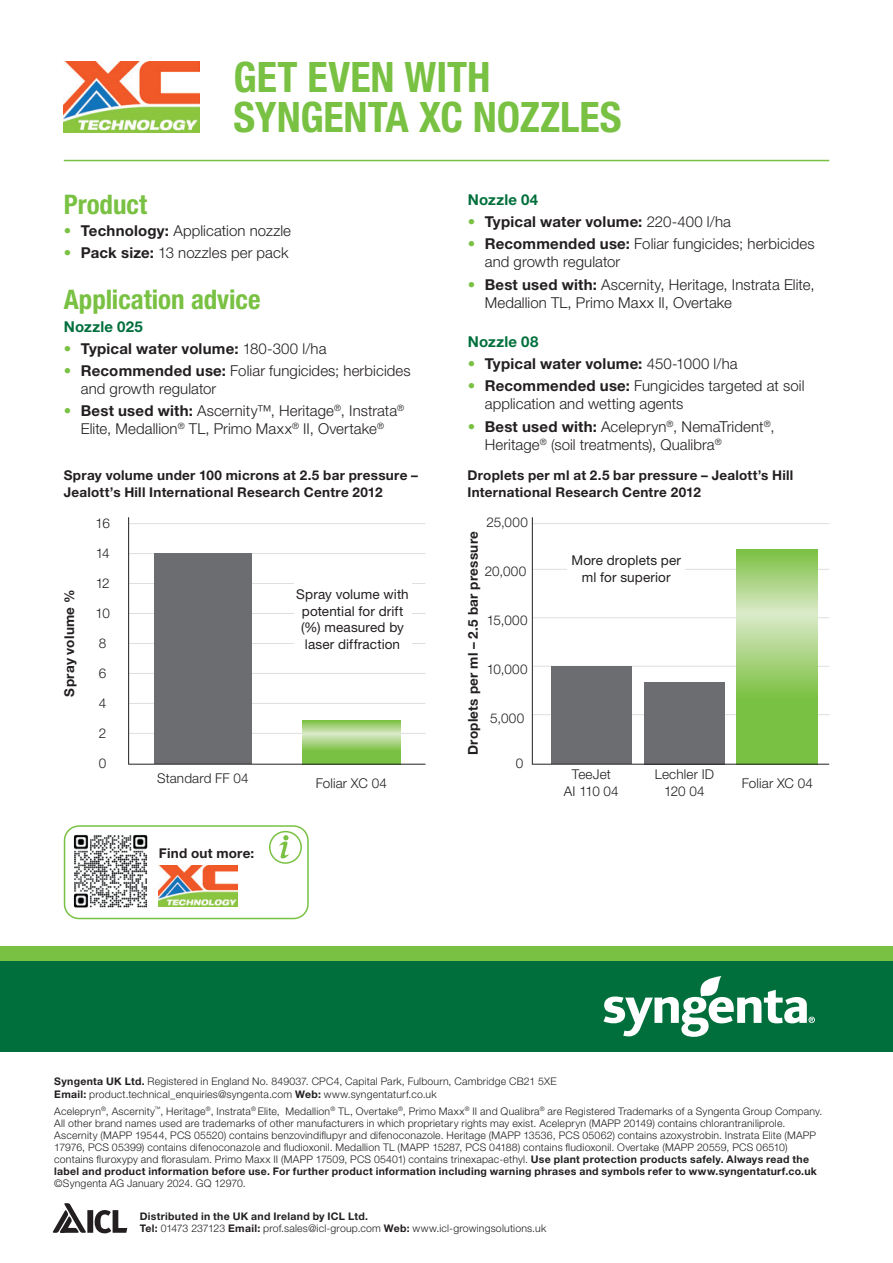
<style>
.page{position:relative;width:893px;height:1263px;background:#fff}
.page>*{position:absolute;margin:0;border:0;box-sizing:border-box;transform-origin:0 0}
.t1{font:700 condensed 42px/40.5px "Helvetica Neue LT Std";letter-spacing:-.005em;color:#79c142}
.t2{font:700 condensed 27px "Helvetica Neue LT Std";letter-spacing:-.005em;color:#79c142}
.t3{font:300 15px/18px "Helvetica Neue LT Std";letter-spacing:.005em;color:#231f20}
.t4{font:700 15px "Helvetica Neue LT Std";letter-spacing:.015em;color:#231f20}
.t5{font:700 15px "Helvetica Neue LT Std";letter-spacing:.015em;color:#006f3c}
.t6{font:700 13.5px/16.5px "Helvetica Neue LT Std";letter-spacing:.02em;color:#231f20}
.t7{font:300 13.5px/16.5px "Helvetica Neue LT Std";letter-spacing:.01em;color:#231f20;text-align:center}
.t8{font:13.5px/16.5px "Helvetica Neue LT Std";letter-spacing:.01em;color:#231f20;text-align:center}
.t9{font:300 10.5px/12px "Helvetica Neue LT Std";letter-spacing:.02em;color:#231f20}
.s1{font-weight:700;color:#79c142}
.s2{font-weight:700}
.s3{color:#79c142}
.s4{font-weight:300}
</style>
<div class="page">
<div style="left:0;top:961px;width:893px;height:91px;background:#006f3c"></div>
<div style="left:0;top:946px;width:893px;height:15px;background:#79c142"></div>
<svg style="left:603px;top:976px;width:212px;height:61px"></svg>
<svg style="left:53px;top:1203px;width:33px;height:30px"></svg>
<div style="left:87px;top:1210px;width:6px;height:23px;background:#231f20"></div>
<svg style="left:95px;top:1210px;width:32px;height:23px"></svg>
<hr style="left:64px;top:160px;width:765px;height:1px;background:#79c142">
<img style="left:64px;top:62px;width:136px;height:70px">
<hr style="left:129px;top:523px;width:296px;height:1px;background:#231f20">
<hr style="left:532px;top:523px;width:297px;height:1px;background:#231f20">
<hr style="left:129px;top:553px;width:296px;height:1px;background:#231f20">
<hr style="left:532px;top:569px;width:297px;height:1px;background:#231f20">
<hr style="left:532px;top:617px;width:297px;height:1px;background:#231f20">
<hr style="left:532px;top:666px;width:297px;height:1px;background:#231f20">
<hr style="left:532px;top:714px;width:297px;height:1px;background:#231f20">
<hr style="left:129px;top:583px;width:296px;height:1px;background:#231f20">
<hr style="left:129px;top:613px;width:296px;height:1px;background:#231f20">
<hr style="left:129px;top:643px;width:296px;height:1px;background:#231f20">
<hr style="left:129px;top:673px;width:296px;height:1px;background:#231f20">
<hr style="left:129px;top:703px;width:296px;height:1px;background:#231f20">
<hr style="left:129px;top:733px;width:296px;height:1px;background:#231f20">
<hr style="left:128px;top:517px;width:1px;height:247px;background:#231f20">
<hr style="left:532px;top:517px;width:1px;height:247px;background:#231f20">
<div style="left:154px;top:553px;width:98px;height:211px;background:#6c6d70"></div>
<div style="left:551px;top:666px;width:81px;height:98px;background:#6c6d70"></div>
<div style="left:644px;top:682px;width:81px;height:82px;background:#6c6d70"></div>
<svg style="left:302px;top:720px;width:98px;height:44px;background:#9acd70"></svg>
<svg style="left:737px;top:550px;width:81px;height:214px;background:#9bce70"></svg>
<hr style="left:129px;top:764px;width:296px;height:1px;background:#231f20">
<hr style="left:532px;top:764px;width:297px;height:1px;background:#231f20">
<div style="left:294px;top:577px;width:117px;height:80px;background:#fff"></div>
<div style="left:567px;top:551px;width:118px;height:44px;background:#fff"></div>
<img style="left:67px;top:828px;width:81px;height:87px">
<svg style="left:269px;top:831px;width:33px;height:33px"></svg>
<div style="left:64px;top:825px;width:245px;height:94px;border:2px solid #79c142;border-radius:14px"></div>
<img style="left:159px;top:865px;width:79px;height:41px">
<h1 class="t1" style="left:234px;top:56px;width:390px">GET EVEN WITH<br>SYNGENTA XC NOZZLES</h1>
<h2 class="t2" style="left:64px;top:188px;width:85px">Product</h2>
<h3 class="t3" style="left:64px;top:221px;width:229px"><span class="s1">•</span> <span class="s2">Technology:</span> Application nozzle</h3>
<h3 class="t3" style="left:64px;top:243px;width:226px"><span class="s1">•</span> <span class="s2">Pack size:</span> 13 nozzles per pack</h3>
<h2 class="t2" style="left:64px;top:283px;width:198px">Application advice</h2>
<h3 class="t5" style="left:64px;top:317px;width:81px">Nozzle 025</h3>
<h3 class="t4" style="left:64px;top:339px;width:264px"><span class="s3">•</span> Typical water volume: <span class="s4">180-300 l/ha</span></h3>
<h3 class="t3" style="left:81px;top:361px;width:331px;text-indent:-17px"><span class="s1">•</span> <span class="s2">Recommended use:</span> Foliar fungicides; herbicides and growth regulator</h3>
<h3 class="t3" style="left:64px;top:402px;width:342px;text-align:center"><span class="s1">•</span> <span class="s2">Best used with:</span> Ascernity™, Heritage<sup>®</sup>, Instrata<sup>®<br></sup>Elite, Medallion<sup>®</sup> TL, Primo Maxx<sup>®</sup> II, Overtake<sup>®</sup></h3>
<h3 class="t5" style="left:468px;top:190px;width:72px">Nozzle 04</h3>
<h3 class="t4" style="left:468px;top:213px;width:265px"><span class="s3">•</span> Typical water volume: <span class="s4">220-400 l/ha</span></h3>
<h3 class="t3" style="left:485px;top:235px;width:331px;text-indent:-17px"><span class="s1">•</span> <span class="s2">Recommended use:</span> Foliar fungicides; herbicides and growth regulator</h3>
<h3 class="t3" style="left:485px;top:275px;width:331px;text-indent:-17px"><span class="s1">•</span> <span class="s2">Best used with:</span> Ascernity, Heritage, Instrata Elite,<br>Medallion TL, Primo Maxx II, Overtake</h3>
<h3 class="t5" style="left:468px;top:332px;width:72px">Nozzle 08</h3>
<h3 class="t4" style="left:468px;top:355px;width:271px"><span class="s3">•</span> Typical water volume: <span class="s4">450-1000 l/ha</span></h3>
<h3 class="t3" style="left:485px;top:377px;width:321px;text-indent:-17px"><span class="s1">•</span> <span class="s2">Recommended use:</span> Fungicides targeted at soil application and wetting agents</h3>
<h3 class="t3" style="left:485px;top:417px;width:291px;text-indent:-17px"><span class="s1">•</span> <span class="s2">Best used with:</span> Acelepryn<sup>®</sup>, NemaTrident<sup>®</sup>,<br>Heritage<sup>®</sup> (soil treatments), Qualibra<sup>®</sup></h3>
<p class="t6" style="left:64px;top:467px;width:356px">Spray volume under 100 microns at 2.5 bar pressure –<br>Jealott’s Hill International Research Centre 2012</p>
<p class="t6" style="left:467px;top:467px;width:327px">Droplets per ml at 2.5 bar pressure – Jealott’s Hill<br>International Research Centre 2012</p>
<p class="t6" style="left:61px;top:696px;width:108px;rotate:-90deg">Spray volume %</p>
<p class="t7" style="left:96px;top:515px;width:16px">16</p>
<p class="t7" style="left:487px;top:514px;width:43px">25,000</p>
<p class="t7" style="left:96px;top:545px;width:16px">14</p>
<p class="t7" style="left:485px;top:563px;width:43px">20,000</p>
<p class="t7" style="left:487px;top:612px;width:42px">15,000</p>
<p class="t7" style="left:487px;top:661px;width:42px">10,000</p>
<p class="t7" style="left:490px;top:710px;width:36px">5,000</p>
<p class="t6" style="left:464px;top:755px;width:225px;rotate:-90deg">Droplets per ml – 2.5 bar pressure</p>
<p class="t8" style="left:571px;top:552px;width:111px">More droplets per ml for superior</p>
<p class="t7" style="left:96px;top:575px;width:16px">12</p>
<p class="t7" style="left:96px;top:605px;width:16px">10</p>
<p class="t7" style="left:99px;top:635px;width:9px">8</p>
<p class="t7" style="left:99px;top:665px;width:9px">6</p>
<p class="t7" style="left:99px;top:695px;width:9px">4</p>
<p class="t7" style="left:99px;top:725px;width:9px">2</p>
<p class="t7" style="left:99px;top:755px;width:9px">0</p>
<p class="t7" style="left:516px;top:755px;width:9px">0</p>
<p class="t8" style="left:296px;top:586px;width:114px">Spray volume with potential for drift (%) measured by laser diffraction</p>
<p class="t7" style="left:157px;top:770px;width:93px">Standard FF 04</p>
<p class="t7" style="left:564px;top:766px;width:56px">TeeJet<br>AI 110 04</p>
<p class="t7" style="left:655px;top:766px;width:61px">Lechler ID<br>120 04</p>
<p class="t7" style="left:316px;top:774px;width:73px">Foliar XC 04</p>
<p class="t7" style="left:742px;top:774px;width:73px">Foliar XC 04</p>
<p class="t6" style="left:159px;top:844px;width:97px">Find out more:</p>
<p class="t9" style="left:54px;top:1074px;width:504px;line-height:13.5px"><span class="s2">Syngenta UK Ltd.</span> Registered in England No. 849037. CPC4, Capital Park, Fulbourn, Cambridge CB21 5XE<br><span class="s2">Email:</span> product.technical_enquiries@syngenta.com <span class="s2">Web:</span> www.syngentaturf.co.uk</p>
<p class="t9" style="left:54px;top:1104px;width:770px">Acelepryn<sup>®</sup>, Ascernity<sup>™</sup>, Heritage<sup>®</sup>, Instrata<sup>®</sup> Elite, Medallion<sup>®</sup> TL, Overtake<sup>®</sup>, Primo Maxx<sup>®</sup> II and Qualibra<sup>®</sup> are Registered Trademarks of a Syngenta Group Company.<br>All other brand names used are trademarks of other manufacturers in which proprietary rights may exist. Acelepryn (MAPP 20149) contains chlorantraniliprole.<br>Ascernity (MAPP 19544, PCS 05520) contains benzovindiflupyr and difenoconazole. Heritage (MAPP 13536, PCS 05062) contains azoxystrobin. Instrata Elite (MAPP 17976, PCS 05399) contains difenoconazole and fludioxonil. Medallion TL (MAPP 15287, PCS 04188) contains fludioxonil. Overtake (MAPP 20559, PCS 06510) contains fluroxypy and florasulam. Primo Maxx II (MAPP 17509, PCS 05401) contains trinexapac-ethyl. <span class="s2">Use plant protection products safely. Always read the label and product information before use. For further product information including warning phrases and symbols refer to www.syngentaturf.co.uk</span></p>
<p class="t9" style="left:54px;top:1176px;width:193px">©Syngenta AG January 2024. GQ 12970.</p>
<p class="t9" style="left:140px;top:1210px;width:408px"><span class="s2">Distributed in the UK and Ireland by ICL Ltd.<br>Tel:</span> 01473 237123 <span class="s2">Email:</span> prof.sales@icl-group.com <span class="s2">Web:</span> www.icl-growingsolutions.uk</p>
</div>
